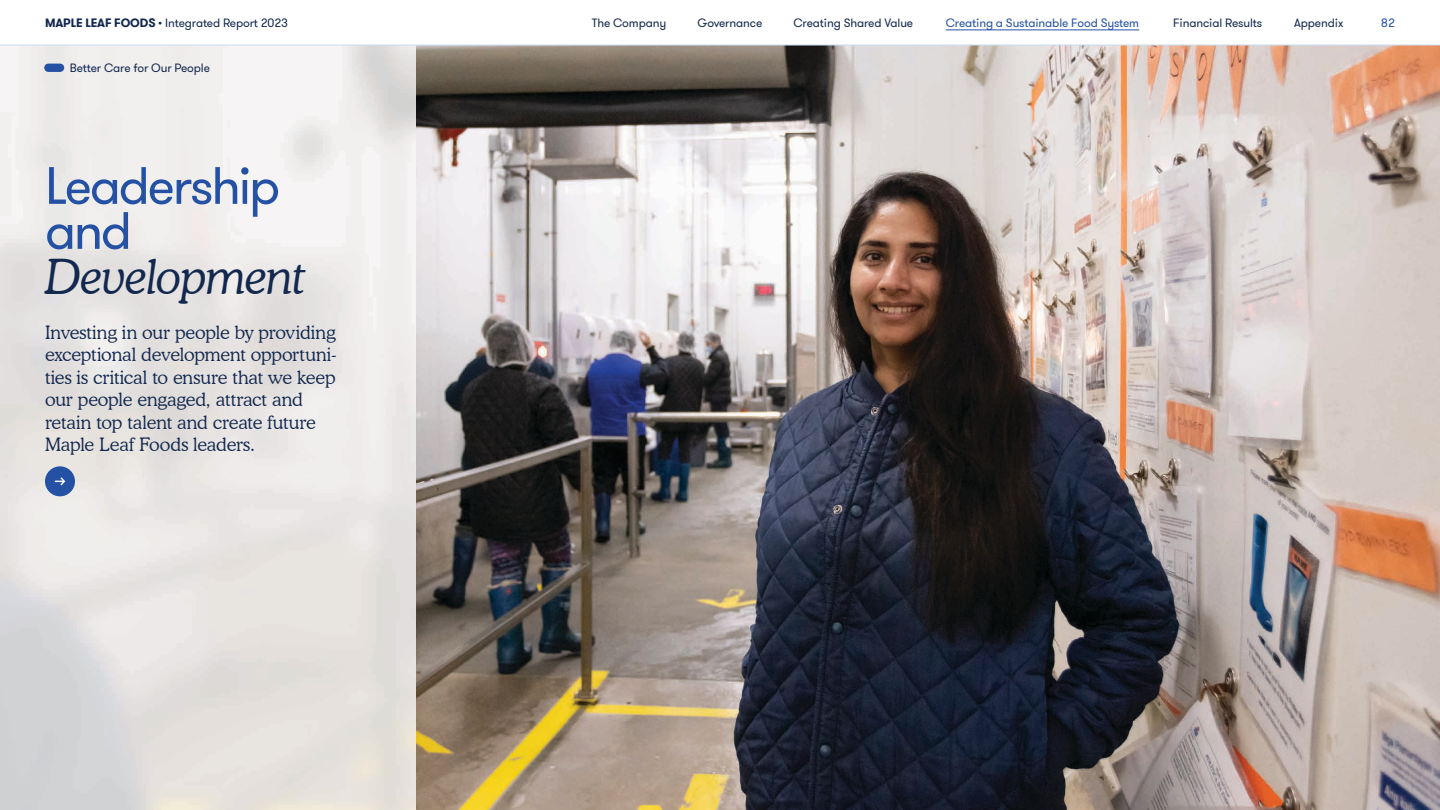
<style>
.page{position:relative;width:1440px;height:810px;background:#fff}
.page>*{position:absolute;margin:0;border:0;box-sizing:border-box;transform-origin:0 0}
._70_60_-_H3{font:52.5px/45px "GT Walsheim";letter-spacing:-.05em;color:#2451a4}
._70_60_-_H3-2{font:italic 300 48px "Cooper BT";letter-spacing:-.02em;color:#13284e}
._24_5_30___H7_Cooper{font:300 18.38px/22.5px "Cooper BT";letter-spacing:-.01em;color:#13284e}
._16_20_-_Body_1{font:12px "GT Walsheim";letter-spacing:-.01em;color:#13284e}
.t1{font:12px "GT Walsheim";letter-spacing:-.01em;color:#2451a4}
.s1{font-weight:700}
</style>
<div class="page">
<img style="left:416px;top:46px;width:1023px;height:764px">
<img style="left:0;top:46px;width:416px;height:764px">
<div style="left:45px;top:466px;width:30px;height:30px;background:#2451a4;border-radius:50%"></div>
<svg style="left:55px;top:477px;width:11px;height:9px"></svg>
<hr style="left:0;top:45px;width:1440px;height:1px;background:#cddcf1">
<hr style="left:946px;top:30px;width:193px;height:1px;background:#2451a4">
<div style="left:44px;top:64px;width:20px;height:8px;background:#2451a4;border-radius:4px"></div>
<p class="_16_20_-_Body_1" style="left:45px;top:15px;width:245px"><span class="s1">MAPLE LEAF FOODS</span> • Integrated Report 2023</p>
<p class="_16_20_-_Body_1" style="left:592px;top:15px;width:76px">The Company</p>
<p class="_16_20_-_Body_1" style="left:698px;top:15px;width:66px">Governance</p>
<p class="_16_20_-_Body_1" style="left:793px;top:15px;width:121px">Creating Shared Value</p>
<p class="t1" style="left:946px;top:15px;width:195px">Creating a Sustainable Food System</p>
<p class="_16_20_-_Body_1" style="left:1173px;top:15px;width:91px">Financial Results</p>
<p class="_16_20_-_Body_1" style="left:1294px;top:15px;width:51px">Appendix</p>
<p class="t1" style="left:1381px;top:15px;width:15px">82</p>
<p class="_16_20_-_Body_1" style="left:70px;top:60px;width:142px">Better Care for Our People</p>
<p class="_70_60_-_H3" style="left:45px;top:164px;width:237px">Leadership and</p>
<p class="_70_60_-_H3-2" style="left:45px;top:248px;width:262px">Development</p>
<p class="_24_5_30___H7_Cooper" style="left:45px;top:321px;width:293px">Investing in our people by providing exceptional development opportuni&shy;ties is critical to ensure that we keep our people engaged, attract and retain top talent and create future Maple Leaf Foods leaders.</p>
</div>
